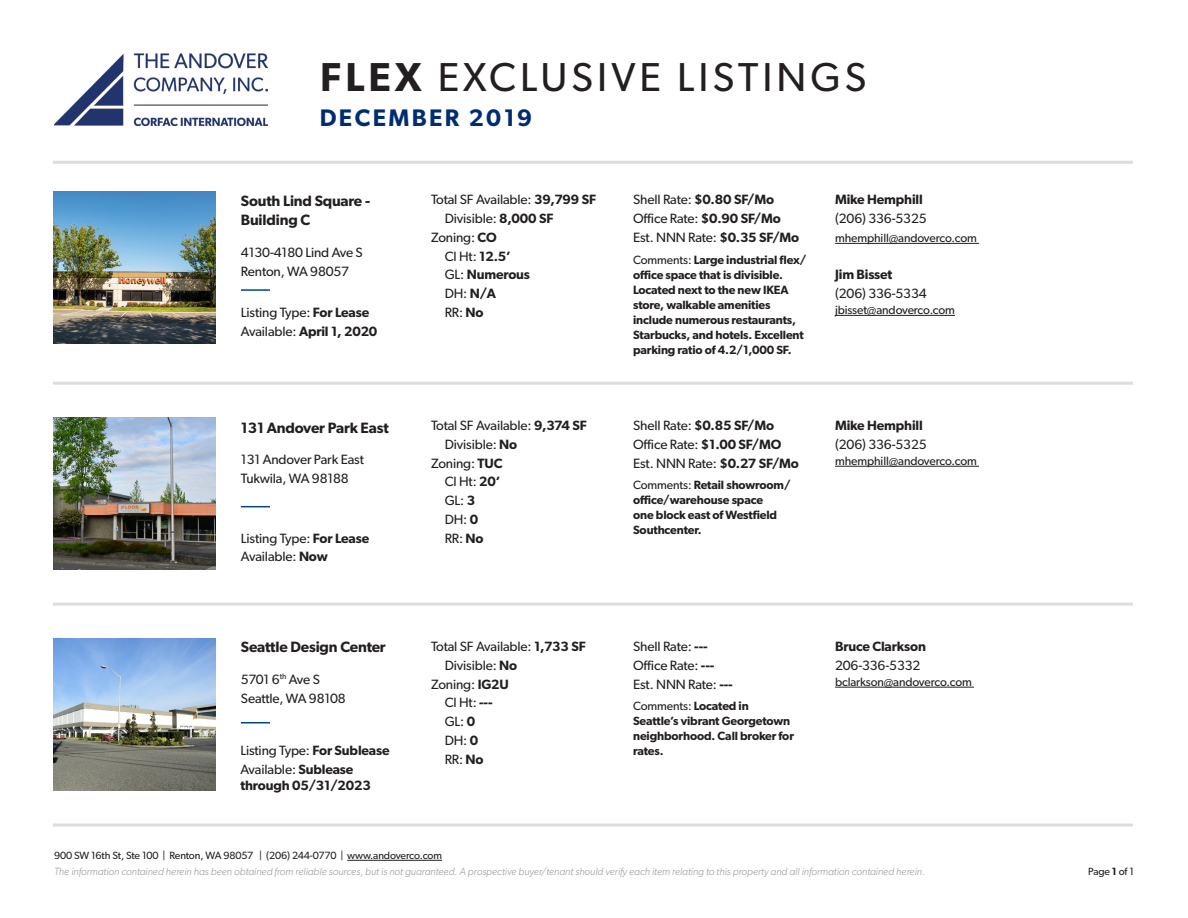
<style>
.page{position:relative;width:1188px;height:918px;background:#fff}
.page>*{position:absolute;margin:0;border:0;box-sizing:border-box;transform-origin:0 0}
.t1{font:40.5px "Gibson";letter-spacing:.1em;color:#231f20}
.t2{font:600 24px "Gibson";letter-spacing:.1em;color:#002d72}
.t3{font:600 15px/19.8px "Gibson";letter-spacing:-.01em;color:#231f20}
.t4{font:13.5px "Gibson";letter-spacing:-.01em;color:#231f20}
.t5{font:600 13.5px/16.5px "Gibson";letter-spacing:-.01em;color:#231f20}
.t6{font:600 12px/15px "Gibson";letter-spacing:-.01em;color:#231f20}
.t7{font:12px "Gibson";letter-spacing:-.01em;color:#231f20}
.t8{font:italic 300 10.5px "Gibson";color:#939598}
.t9{font:10.5px "Gibson";letter-spacing:-.01em;color:#231f20}
.s1{font-weight:600}
.s2{font-weight:400}
</style>
<div class="page">
<hr style="left:53px;top:161px;width:1080px;height:3px;background:#dcdddf">
<hr style="left:53px;top:824px;width:1080px;height:3px;background:#dcdddf">
<hr style="left:347px;top:860px;width:95px;height:1px;background:#231f20">
<hr style="left:53px;top:382px;width:1080px;height:3px;background:#dcdddf">
<hr style="left:53px;top:603px;width:1080px;height:3px;background:#dcdddf">
<img style="left:53px;top:192px;width:162px;height:152px">
<hr style="left:241px;top:289px;width:29px;height:2px;background:#004684">
<hr style="left:835px;top:243px;width:144px;height:1px;background:#231f20">
<hr style="left:835px;top:315px;width:120px;height:1px;background:#231f20">
<img style="left:53px;top:418px;width:162px;height:152px">
<svg style="left:241px;top:506px;width:29px;height:1px"></svg>
<hr style="left:835px;top:466px;width:144px;height:1px;background:#231f20">
<img style="left:54px;top:54px;width:214px;height:71px">
<img style="left:53px;top:639px;width:162px;height:151px">
<hr style="left:835px;top:687px;width:139px;height:1px;background:#231f20">
<svg style="left:241px;top:722px;width:29px;height:1px"></svg>
<p class="t1" style="left:320px;top:53px;width:548px"><span class="s1">FLEX</span> EXCLUSIVE LISTINGS</p>
<p class="t2" style="left:320px;top:103px;width:214px">DECEMBER 2019</p>
<p class="t3" style="left:241px;top:190px;width:131px">South Lind Square -<br>Building C</p>
<p class="t4" style="left:241px;top:244px;width:123px">4130-4180 Lind Ave S</p>
<p class="t4" style="left:241px;top:263px;width:110px">Renton, WA 98057</p>
<p class="t4" style="left:241px;top:304px;width:130px">Listing Type: <span class="s1">For Lease</span></p>
<p class="t5" style="left:241px;top:322px;width:138px"><span class="s2">Available:</span> April 1, 2020</p>
<p class="t3" style="left:241px;top:417px;width:149px">131 Andover Park East</p>
<p class="t4" style="left:241px;top:452px;width:124px">131 Andover Park East</p>
<p class="t4" style="left:241px;top:470px;width:109px">Tukwila, WA 98188</p>
<p class="t4" style="left:241px;top:530px;width:130px">Listing Type: <span class="s1">For Lease</span></p>
<p class="t4" style="left:241px;top:549px;width:88px">Available: <span class="s1">Now</span></p>
<p class="t3" style="left:241px;top:637px;width:146px">Seattle Design Center</p>
<p class="t4" style="left:241px;top:671px;width:81px">5701 6<sup>th</sup> Ave S</p>
<p class="t4" style="left:241px;top:690px;width:106px">Seattle, WA 98108</p>
<p class="t4" style="left:240px;top:742px;width:151px">Listing Type: <span class="s1">For Sublease</span></p>
<p class="t5" style="left:240px;top:761px;width:132px"><span class="s2">Available:</span> Sublease through 05/31/2023</p>
<p class="t4" style="left:431px;top:192px;width:166px">Total SF Available: <span class="s1">39,799 SF</span></p>
<p class="t4" style="left:445px;top:210px;width:110px">Divisible: <span class="s1">8,000 SF</span></p>
<p class="t4" style="left:431px;top:229px;width:67px">Zoning: <span class="s1">CO</span></p>
<p class="t4" style="left:445px;top:248px;width:68px">Cl Ht: <span class="s1">12.5’</span></p>
<p class="t5" style="left:445px;top:266px;width:87px"><span class="s2">GL:</span> Numerous</p>
<p class="t4" style="left:445px;top:285px;width:53px">DH: <span class="s1">N/A</span></p>
<p class="t4" style="left:445px;top:304px;width:40px">RR: <span class="s1">No</span></p>
<p class="t4" style="left:431px;top:417px;width:157px">Total SF Available: <span class="s1">9,374 SF</span></p>
<p class="t4" style="left:445px;top:436px;width:74px">Divisible: <span class="s1">No</span></p>
<p class="t4" style="left:431px;top:455px;width:73px">Zoning: <span class="s1">TUC</span></p>
<p class="t4" style="left:445px;top:474px;width:57px">Cl Ht: <span class="s1">20’</span></p>
<p class="t4" style="left:445px;top:492px;width:32px">GL: <span class="s1">3</span></p>
<p class="t4" style="left:445px;top:511px;width:35px">DH: <span class="s1">0</span></p>
<p class="t4" style="left:445px;top:530px;width:40px">RR: <span class="s1">No</span></p>
<p class="t4" style="left:431px;top:638px;width:156px">Total SF Available: <span class="s1">1,733 SF</span></p>
<p class="t4" style="left:445px;top:657px;width:74px">Divisible: <span class="s1">No</span></p>
<p class="t4" style="left:431px;top:676px;width:79px">Zoning: <span class="s1">IG2U</span></p>
<p class="t4" style="left:445px;top:695px;width:49px">Cl Ht: <span class="s1">---</span></p>
<p class="t4" style="left:445px;top:713px;width:32px">GL: <span class="s1">0</span></p>
<p class="t4" style="left:445px;top:732px;width:35px">DH: <span class="s1">0</span></p>
<p class="t4" style="left:445px;top:751px;width:40px">RR: <span class="s1">No</span></p>
<p class="t9" style="left:54px;top:849px;width:390px">900 SW 16th St, Ste 100 | Renton, WA 98057 | (206) 244-0770 | www.andoverco.com</p>
<p class="t4" style="left:633px;top:192px;width:142px">Shell Rate: <span class="s1">$0.80 SF/Mo</span></p>
<p class="t4" style="left:633px;top:210px;width:149px">Office Rate: <span class="s1">$0.90 SF/Mo</span></p>
<p class="t4" style="left:633px;top:229px;width:168px">Est. NNN Rate: <span class="s1">$0.35 SF/Mo</span></p>
<p class="t6" style="left:633px;top:252px;width:175px"><span class="s2">Comments:</span> Large industrial flex/ office space that is divisible.<br>Located next to the new IKEA store, walkable amenities include numerous restaurants,<br>Starbucks, and hotels. Excellent parking ratio of 4.2/1,000 SF.</p>
<p class="t4" style="left:633px;top:417px;width:142px">Shell Rate: <span class="s1">$0.85 SF/Mo</span></p>
<p class="t4" style="left:633px;top:436px;width:150px">Office Rate: <span class="s1">$1.00 SF/MO</span></p>
<p class="t4" style="left:633px;top:455px;width:167px">Est. NNN Rate: <span class="s1">$0.27 SF/Mo</span></p>
<p class="t6" style="left:633px;top:477px;width:159px"><span class="s2">Comments:</span> Retail showroom/ office/warehouse space<br>one block east of Westfield<br>Southcenter.</p>
<p class="t5" style="left:835px;top:191px;width:89px">Mike Hemphill</p>
<p class="t4" style="left:835px;top:210px;width:93px">(206) 336-5325</p>
<p class="t7" style="left:835px;top:230px;width:143px">mhemphill@andoverco.com</p>
<p class="t5" style="left:835px;top:266px;width:59px">Jim Bisset</p>
<p class="t4" style="left:835px;top:285px;width:93px">(206) 336-5334</p>
<p class="t7" style="left:835px;top:302px;width:121px">jbisset@andoverco.com</p>
<p class="t5" style="left:835px;top:417px;width:89px">Mike Hemphill</p>
<p class="t4" style="left:835px;top:436px;width:93px">(206) 336-5325</p>
<p class="t7" style="left:835px;top:453px;width:143px">mhemphill@andoverco.com</p>
<p class="t4" style="left:633px;top:638px;width:76px">Shell Rate: <span class="s1">---</span></p>
<p class="t4" style="left:633px;top:657px;width:83px">Office Rate: <span class="s1">---</span></p>
<p class="t4" style="left:633px;top:676px;width:101px">Est. NNN Rate: <span class="s1">---</span></p>
<p class="t6" style="left:633px;top:698px;width:162px"><span class="s2">Comments:</span> Located in<br>Seattle’s vibrant Georgetown neighborhood. Call broker for rates.</p>
<p class="t5" style="left:835px;top:638px;width:92px">Bruce Clarkson</p>
<p class="t4" style="left:835px;top:657px;width:87px">206-336-5332</p>
<p class="t7" style="left:835px;top:674px;width:138px">bclarkson@andoverco.com</p>
<p class="t8" style="left:54px;top:865px;width:872px">The information contained herein has been obtained from reliable sources, but is not guaranteed. A prospective buyer/tenant should verify each item relating to this property and all information contained herein.</p>
<p class="t9" style="left:1088px;top:865px;width:47px">Page <span class="s1">1</span> of 1</p>
</div>
